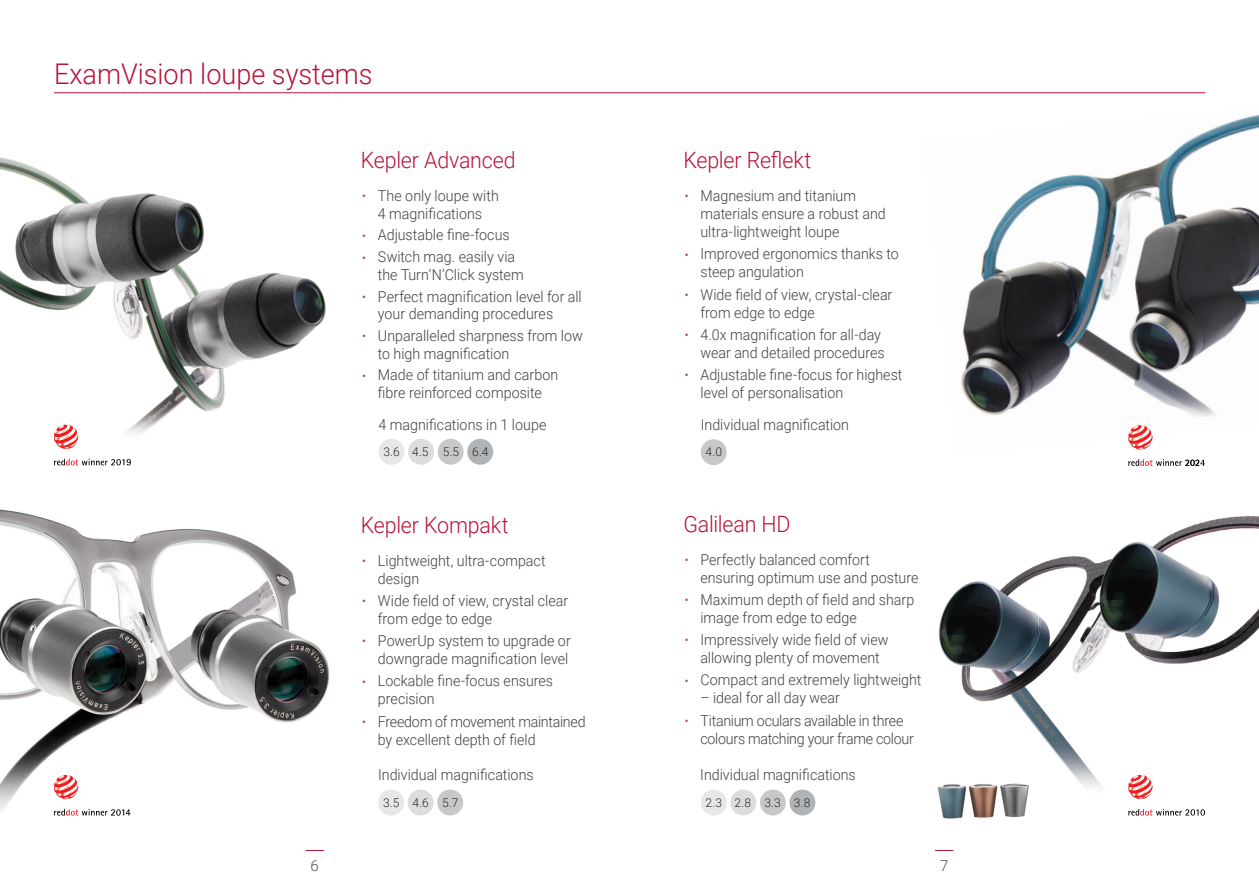
<style>
.page{position:relative;width:1259px;height:893px;background:#fff}
.page>*{position:absolute;margin:0;border:0;box-sizing:border-box;transform-origin:0 0}
.t1{font:300 28.5px "Roboto";color:#b81237;scale:.95 1}
.t2{font:300 22.5px "Roboto";letter-spacing:-.01em;color:#b81237;scale:.95 1}
.t3{font:300 15px/18px "Roboto";color:#414042;scale:.95 1}
.t4{font:300 15px/22.2px "Roboto";letter-spacing:-.02em;color:#414042;scale:.95 1}
.t5{font:300 15px "Roboto";color:#4d4d4f}
.t6{font:300 12px "Roboto";color:#292829}
</style>
<div class="page">
<svg style="left:935px;top:850px;width:18px;height:1px"></svg>
<svg style="left:306px;top:850px;width:18px;height:1px"></svg>
<img style="left:0;top:157px;width:326px;height:282px">
<img style="left:0;top:509px;width:330px;height:305px">
<img style="left:961px;top:114px;width:298px;height:336px">
<hr style="left:54px;top:93px;width:1151px;height:1px;background:#b81237">
<div style="left:378px;top:789px;width:26px;height:26px;background:#e6e7e8;border-radius:50%"></div>
<div style="left:701px;top:789px;width:25px;height:26px;background:#e6e7e8;border-radius:50%"></div>
<div style="left:408px;top:789px;width:26px;height:26px;background:#dcddde;border-radius:50%"></div>
<div style="left:730px;top:789px;width:26px;height:26px;background:#dcddde;border-radius:50%"></div>
<div style="left:437px;top:789px;width:26px;height:26px;background:#c7c8ca;border-radius:50%"></div>
<div style="left:760px;top:789px;width:26px;height:26px;background:#c7c8ca;border-radius:50%"></div>
<div style="left:789px;top:789px;width:26px;height:26px;background:#b1b4b6;border-radius:50%"></div>
<div style="left:701px;top:439px;width:25px;height:26px;background:#c7c8ca;border-radius:50%"></div>
<div style="left:378px;top:439px;width:26px;height:26px;background:#e6e7e8;border-radius:50%"></div>
<div style="left:408px;top:439px;width:26px;height:26px;background:#dcddde;border-radius:50%"></div>
<div style="left:438px;top:439px;width:25px;height:26px;background:#c7c8ca;border-radius:50%"></div>
<div style="left:467px;top:439px;width:26px;height:26px;background:#b1b4b6;border-radius:50%"></div>
<img style="left:938px;top:516px;width:321px;height:284px">
<img style="left:937px;top:782px;width:94px;height:37px">
<svg style="left:1128px;top:425px;width:24px;height:24px"></svg>
<svg style="left:1128px;top:459px;width:77px;height:7px"></svg>
<svg style="left:1128px;top:775px;width:24px;height:24px"></svg>
<svg style="left:1128px;top:809px;width:77px;height:7px"></svg>
<svg style="left:54px;top:775px;width:24px;height:24px"></svg>
<svg style="left:54px;top:809px;width:76px;height:7px"></svg>
<svg style="left:54px;top:425px;width:24px;height:24px"></svg>
<svg style="left:54px;top:459px;width:77px;height:6px"></svg>
<h1 class="t1" style="left:54px;top:54px;width:337px">ExamVision loupe systems</h1>
<h2 class="t2" style="left:361px;top:144px;width:165px">Kepler Advanced</h2>
<p class="t3" style="left:361px;top:186px;width:147px;line-height:17.5px;text-align:center"><sup>.</sup> The only loupe with<br>4 magnifications</p>
<p class="t3" style="left:361px;top:224px;width:164px;line-height:21.8px"><sup>.</sup> Adjustable fine-focus <sup>.</sup> Switch mag. easily via</p>
<p class="t3" style="left:361px;top:263px;width:234px;line-height:21.8px;text-indent:17px">the Turn‘N’Click system<br><sup>.</sup> Perfect magnification level for all</p>
<p class="t3" style="left:361px;top:302px;width:235px;line-height:21.8px;text-indent:17px">your demanding procedures<br><sup>.</sup> Unparalleled sharpness from low</p>
<p class="t3" style="left:361px;top:342px;width:209px;line-height:21.8px;text-indent:17px">to high magnification<br><sup>.</sup> Made of titanium and carbon</p>
<p class="t3" style="left:378px;top:383px;width:174px">fibre reinforced composite</p>
<h2 class="t2" style="left:683px;top:144px;width:136px">Kepler Reflekt</h2>
<p class="t3" style="left:700px;top:186px;width:197px;text-indent:-17px"><sup>.</sup> Magnesium and titanium materials ensure a robust and ultra-lightweight loupe</p>
<p class="t3" style="left:700px;top:244px;width:210px;text-indent:-17px"><sup>.</sup> Improved ergonomics thanks to steep angulation</p>
<p class="t3" style="left:700px;top:285px;width:203px;text-indent:-17px"><sup>.</sup> Wide field of view, crystal-clear from edge to edge</p>
<p class="t3" style="left:683px;top:325px;width:213px;text-align:right"><sup>.</sup> 4.0x magnification for all-day wear and detailed procedures</p>
<p class="t3" style="left:700px;top:365px;width:214px;text-indent:-17px"><sup>.</sup> Adjustable fine-focus for highest level of personalisation</p>
<p class="t3" style="left:378px;top:415px;width:178px">4 magnifications in 1 loupe</p>
<p class="t3" style="left:701px;top:415px;width:158px">Individual magnification</p>
<p class="t6" style="left:383px;top:444px;width:107px">3.6 4.5 5.5 6.4</p>
<p class="t6" style="left:705px;top:444px;width:18px">4.0</p>
<h2 class="t2" style="left:361px;top:509px;width:157px">Kepler Kompakt</h2>
<p class="t3" style="left:378px;top:551px;width:178px;text-indent:-17px"><sup>.</sup> Lightweight, ultra-compact design</p>
<p class="t3" style="left:378px;top:591px;width:202px;text-indent:-17px"><sup>.</sup> Wide field of view, crystal clear from edge to edge</p>
<p class="t3" style="left:361px;top:631px;width:222px;text-align:right"><sup>.</sup> PowerUp system to upgrade or downgrade magnification level</p>
<p class="t3" style="left:378px;top:671px;width:186px;text-indent:-17px"><sup>.</sup> Lockable fine-focus ensures precision</p>
<p class="t3" style="left:378px;top:712px;width:220px;text-indent:-17px"><sup>.</sup> Freedom of movement maintained by excellent depth of field</p>
<h2 class="t2" style="left:683px;top:508px;width:114px">Galilean HD</h2>
<p class="t3" style="left:700px;top:550px;width:231px;text-indent:-17px"><sup>.</sup> Perfectly balanced comfort ensuring optimum use and posture</p>
<p class="t3" style="left:700px;top:590px;width:227px;text-indent:-17px"><sup>.</sup> Maximum depth of field and sharp image from edge to edge</p>
<p class="t3" style="left:683px;top:630px;width:217px;text-align:center"><sup>.</sup> Impressively wide field of view allowing plenty of movement</p>
<p class="t3" style="left:683px;top:670px;width:252px"><sup>.</sup> Compact and extremely lightweight</p>
<p class="t4" style="left:683px;top:686px;width:233px;text-indent:17px">– ideal for all day wear<br><sup>.</sup> Titanium oculars available in three</p>
<p class="t4" style="left:700px;top:727px;width:226px">colours matching your frame colour</p>
<p class="t3" style="left:378px;top:765px;width:165px">Individual magnifications</p>
<p class="t3" style="left:700px;top:765px;width:165px">Individual magnifications</p>
<p class="t6" style="left:383px;top:794px;width:77px">3.5 4.6 5.7</p>
<p class="t6" style="left:705px;top:794px;width:106px">2.3 2.8 3.3 3.8</p>
<p class="t5" style="left:310px;top:855px;width:10px">6</p>
<p class="t5" style="left:940px;top:855px;width:10px">7</p>
</div>
